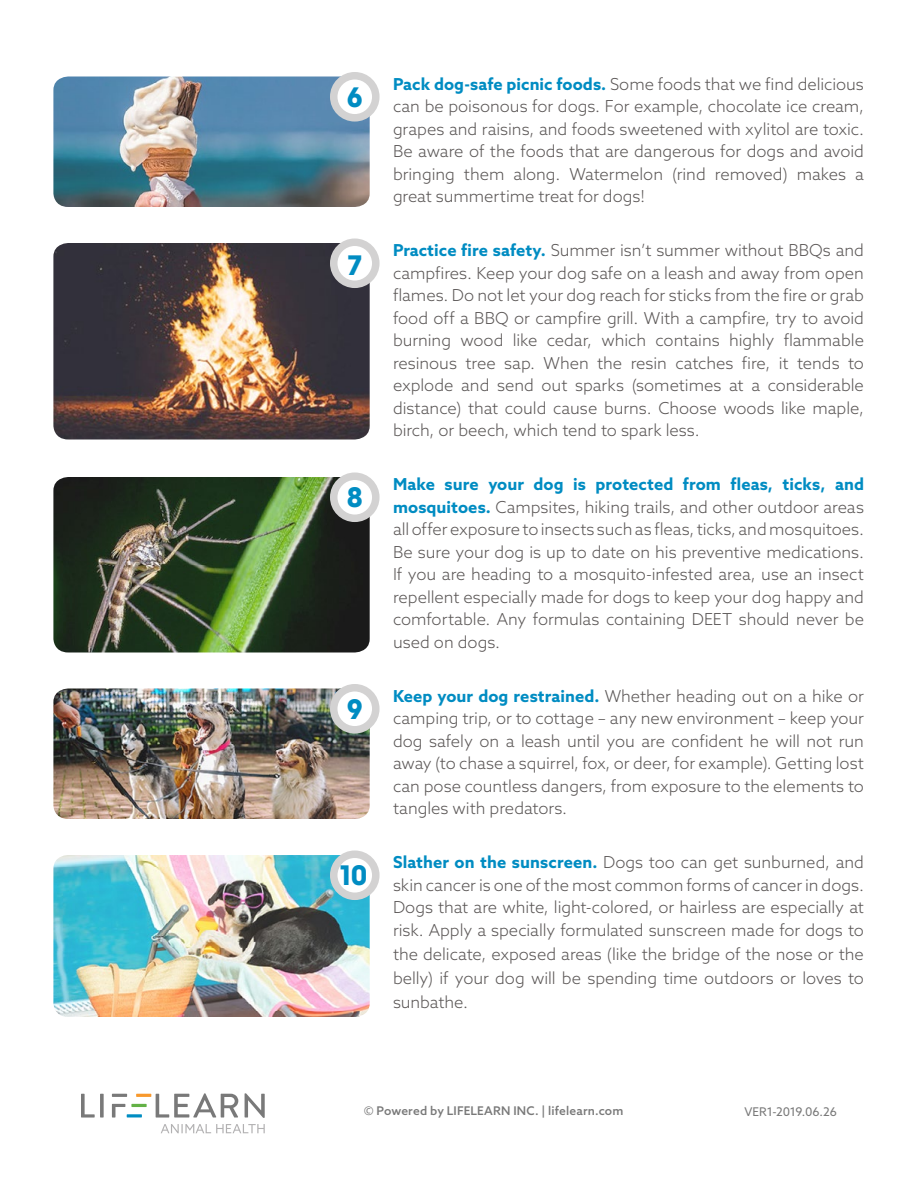
<style>
.page{position:relative;width:918px;height:1188px;background:#fff}
.page>*{position:absolute;margin:0;border:0;box-sizing:border-box;transform-origin:0 0}
.t1{font:700 30px "All Round Gothic";color:#008cc2}
.t2{font:300 16.5px/22.5px "Azo Sans";color:#5a5655;text-align:justify}
.t3{font:500 12px "Azo Sans";letter-spacing:.015em;color:#797979}
.t4{font:12px "Azo Sans";letter-spacing:-.01em;color:#797979}
.s1{font-weight:700;color:#008cc2}
.s2{font-family:"Open Sans";font-weight:400}
</style>
<div class="page">
<svg style="left:161px;top:1124px;width:104px;height:9px"></svg>
<svg style="left:81px;top:1094px;width:23px;height:24px"></svg>
<svg style="left:245px;top:1093px;width:20px;height:25px"></svg>
<svg style="left:112px;top:1093px;width:126px;height:25px"></svg>
<img style="left:53px;top:76px;width:317px;height:131px">
<img style="left:53px;top:243px;width:317px;height:197px">
<img style="left:53px;top:477px;width:317px;height:175px">
<img style="left:53px;top:688px;width:317px;height:131px">
<img style="left:53px;top:855px;width:317px;height:162px">
<div style="left:334px;top:76px;width:42px;height:42px;background:#fff;border-radius:50%"></div>
<div style="left:330px;top:72px;width:50px;height:50px;border:8px solid #d3d2d2;border-radius:50%"></div>
<div style="left:334px;top:242px;width:42px;height:42px;background:#fff;border-radius:50%"></div>
<div style="left:330px;top:239px;width:50px;height:49px;border:8px solid #d3d2d2;border-radius:50%"></div>
<div style="left:334px;top:476px;width:42px;height:42px;background:#fff;border-radius:50%"></div>
<div style="left:330px;top:473px;width:50px;height:49px;border:8px solid #d3d2d2;border-radius:50%"></div>
<div style="left:334px;top:688px;width:42px;height:42px;background:#fff;border-radius:50%"></div>
<div style="left:330px;top:684px;width:50px;height:50px;border:8px solid #d3d2d2;border-radius:50%"></div>
<div style="left:334px;top:854px;width:42px;height:42px;background:#fff;border-radius:50%"></div>
<div style="left:330px;top:851px;width:50px;height:49px;border:8px solid #d3d2d2;border-radius:50%"></div>
<h1 class="t1" style="left:347px;top:79px;width:17px">6</h1>
<h1 class="t1" style="left:347px;top:247px;width:16px">7</h1>
<h1 class="t1" style="left:347px;top:479px;width:18px">8</h1>
<h1 class="t1" style="left:347px;top:691px;width:17px">9</h1>
<h1 class="t1" style="left:340px;top:857px;width:29px">10</h1>
<p class="t2" style="left:393px;top:72px;width:473px"><span class="s1">Pack dog-safe picnic foods.</span> Some foods that we find delicious can be poisonous for dogs. For example, chocolate ice cream, grapes and raisins, and foods sweetened with xylitol are toxic.<br>Be aware of the foods that are dangerous for dogs and avoid bringing them along. Watermelon (rind removed) makes a great summertime treat for dogs!</p>
<p class="t2" style="left:393px;top:239px;width:473px"><span class="s1">Practice fire safety.</span> Summer isn’t summer without BBQs and campfires. Keep your dog safe on a leash and away from open flames. Do not let your dog reach for sticks from the fire or grab food off a BBQ or campfire grill. With a campfire, try to avoid burning wood like cedar, which contains highly flammable resinous tree sap. When the resin catches fire, it tends to explode and send out sparks (sometimes at a considerable distance) that could cause burns. Choose woods like maple, birch, or beech, which tend to spark less.</p>
<p class="t2" style="left:393px;top:473px;width:473px"><span class="s1">Make sure your dog is protected from fleas, ticks, and mosquitoes.</span> Campsites, hiking trails, and other outdoor areas all offer exposure to insects such as fleas, ticks, and mosquitoes.<br>Be sure your dog is up to date on his preventive medications.<br>If you are heading to a mosquito-infested area, use an insect repellent especially made for dogs to keep your dog happy and comfortable. Any formulas containing DEET should never be used on dogs.</p>
<p class="t2" style="left:393px;top:684px;width:473px"><span class="s1">Keep your dog restrained.</span> Whether heading out on a hike or camping trip, or to cottage – any new environment – keep your dog safely on a leash until you are confident he will not run away (to chase a squirrel, fox, or deer, for example). Getting lost can pose countless dangers, from exposure to the elements to tangles with predators.</p>
<p class="t2" style="left:393px;top:851px;width:473px"><span class="s1">Slather on the sunscreen.</span> Dogs too can get sunburned, and skin cancer is one of the most common forms of cancer in dogs.<br>Dogs that are white, light-colored, or hairless are especially at risk. Apply a specially formulated sunscreen made for dogs to</p>
<p class="t2" style="left:393px;top:942px;width:472px;line-height:24px">the delicate, exposed areas (like the bridge of the nose or the belly) if your dog will be spending time outdoors or loves to sunbathe.</p>
<p class="t3" style="left:364px;top:1103px;width:261px"><span class="s2">©</span> Powered by LIFELEARN INC. | lifelearn.com</p>
<p class="t4" style="left:744px;top:1103px;width:94px">VER1-2019.06.26</p>
</div>
